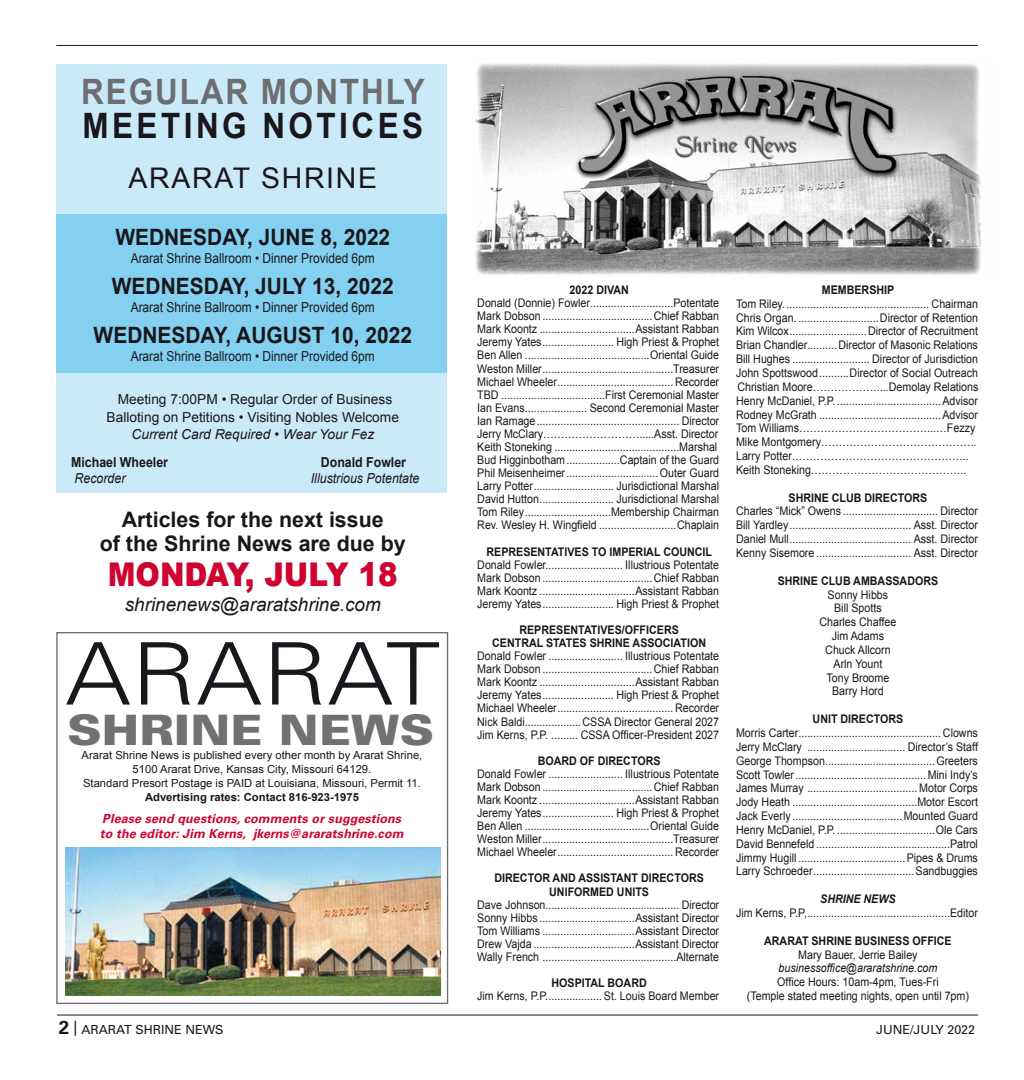
<style>
.page{position:relative;width:1024px;height:1080px;background:#fff}
.page>*{position:absolute;margin:0;border:0;box-sizing:border-box;transform-origin:0 0}
.t1{font:300 86.38px "Univers";color:#1a171c;scale:1.14 1}
.t2{font:900 42px "Univers";color:#707172;scale:1.15 1}
.t3{font:700 35px "Arial";letter-spacing:.06em;color:#6d6e70;scale:.9 1}
.t4{font:700 35px "Arial";letter-spacing:.11em;color:#1a171c;scale:.9 1}
.t5{font:900 32.75px "Arial";color:#ce032f;scale:.9 1}
.t6{font:28.5px "Arial";letter-spacing:.06em;color:#1a171c}
.t7{font:700 22.5px "Arial";color:#1a171c;scale:.93 1}
.t8{font:700 21.38px/23.8px "Arial";color:#1a171c;text-align:center}
.t9{font:italic 18.88px "Arial";color:#1a171c}
.t10{font:13.75px "Arial";color:#1a171c;scale:.87 1}
.t11{font:13.75px/17.5px "Arial";color:#1a171c;text-align:center}
.t12{font:italic 13.75px "Arial";color:#1a171c}
.t13{font:italic 13.75px "Arial";color:#1a171c;scale:.9 1}
.t14{font:700 13.75px "Arial";color:#1a171c;scale:.9 1}
.t15{font:italic 700 12.5px/15px "Univers LT Std";letter-spacing:.01em;color:#ce032f}
.t16{font:12.5px "Univers";color:#1a171c}
.t17{font:11.88px/13.1px "Arial";color:#1a171c;text-align:justify;scale:.9 1}
.t18{font:700 11.88px/13.1px "Arial";color:#1a171c;text-align:center;scale:.9 1}
.t19{font:italic 11.88px "Arial";color:#1a171c;scale:.9 1}
.t20{font:italic 700 11.88px "Arial";color:#1a171c;scale:.9 1}
.t21{font:11.12px/13.8px "Arial";color:#1a171c;text-align:center}
.t22{font:700 11.12px "Arial";color:#1a171c}
.s1{font-weight:700;font-size:18.75px}
</style>
<div class="page">
<hr style="left:57px;top:1015px;width:921px;height:1px;background:#1a171c">
<hr style="left:56px;top:45px;width:921px;height:1px;background:#1a171c">
<img style="left:475px;top:63px;width:506px;height:212px">
<div style="left:56px;top:632px;width:392px;height:372px;border:1px solid #6d6e70"></div>
<img style="left:65px;top:848px;width:375px;height:147px">
<div style="left:56px;top:65px;width:391px;height:428px;background:#cbeaf9"></div>
<div style="left:56px;top:214px;width:391px;height:158px;background:#84d0f0"></div>
<h3 class="t3" style="left:81px;top:69px;width:383px">REGULAR MONTHLY</h3>
<h3 class="t4" style="left:82px;top:102px;width:380px">MEETING NOTICES</h3>
<h3 class="t6" style="left:128px;top:160px;width:250px">ARARAT SHRINE</h3>
<h3 class="t7" style="left:115px;top:223px;width:297px">WEDNESDAY, JUNE 8, 2022</h3>
<p class="t10" style="left:131px;top:249px;width:282px">Ararat Shrine Ballroom • Dinner Provided 6pm</p>
<h3 class="t7" style="left:112px;top:272px;width:305px">WEDNESDAY, JULY 13, 2022</h3>
<p class="t10" style="left:131px;top:298px;width:282px">Ararat Shrine Ballroom • Dinner Provided 6pm</p>
<h3 class="t7" style="left:94px;top:320px;width:344px">WEDNESDAY, AUGUST 10, 2022</h3>
<p class="t10" style="left:131px;top:347px;width:282px">Ararat Shrine Ballroom • Dinner Provided 6pm</p>
<p class="t11" style="left:107px;top:391px;width:294px">Meeting 7:00PM • Regular Order of Business<br>Balloting on Petitions • Visiting Nobles Welcome</p>
<p class="t12" style="left:131px;top:426px;width:244px">Current Card Required • Wear Your Fez</p>
<p class="t14" style="left:71px;top:453px;width:109px">Michael Wheeler</p>
<p class="t14" style="left:321px;top:453px;width:96px">Donald Fowler</p>
<p class="t13" style="left:75px;top:469px;width:58px">Recorder</p>
<p class="t13" style="left:311px;top:469px;width:122px">Illustrious Potentate</p>
<h3 class="t8" style="left:100px;top:508px;width:308px">Articles for the next issue<br>of the Shrine News are due by</h3>
<h3 class="t5" style="left:108px;top:551px;width:324px">MONDAY, JULY 18</h3>
<h3 class="t9" style="left:125px;top:592px;width:257px">shrinenews@araratshrine.com</h3>
<h1 class="t1" style="left:65px;top:622px;width:331px">ARARAT</h1>
<h2 class="t2" style="left:67px;top:703px;width:321px">SHRINE NEWS</h2>
<p class="t21" style="left:82px;top:749px;width:342px">Ararat Shrine News is published every other month by Ararat Shrine,<br>5100 Ararat Drive, Kansas City, Missouri 64129.<br>Standard Presort Postage is PAID at Louisiana, Missouri, Permit 11.</p>
<p class="t22" style="left:145px;top:790px;width:215px">Advertising rates: Contact 816-923-1975</p>
<p class="t15" style="left:100px;top:811px;width:305px">Please send questions, comments or suggestions to the editor: Jim Kerns, jkerns@araratshrine.com</p>
<p class="t18" style="left:569px;top:284px;width:67px">2022 DIVAN</p>
<p class="t17" style="left:477px;top:297px;width:270px;text-align:left">Donald (Donnie) Fowler............................Potentate Mark Dobson .....................................Chief Rabban Mark Koontz ................................Assistant Rabban Jeremy Yates........................ High Priest &amp; Prophet Ben Allen ..........................................Oriental Guide Weston Miller............................................Treasurer Michael Wheeler....................................... Recorder TBD ...................................First Ceremonial Master Ian Evans..................... Second Ceremonial Master Ian Ramage................................................ Director Jerry McClary……………………….....Asst. Director Keith Stoneking ..........................................Marshal Bud Higginbotham..................Captain of the Guard Phil Meisenheimer...............................Outer Guard Larry Potter........................... Jurisdictional Marshal David Hutton......................... Jurisdictional Marshal Tom Riley.............................Membership Chairman Rev. Wesley H. Wingfield ..........................Chaplain</p>
<p class="t18" style="left:486px;top:545px;width:252px">REPRESENTATIVES TO IMPERIAL COUNCIL</p>
<p class="t17" style="left:477px;top:558px;width:270px">Donald Fowler.......................... Illustrious Potentate Mark Dobson .....................................Chief Rabban Mark Koontz ................................Assistant Rabban Jeremy Yates........................ High Priest &amp; Prophet</p>
<p class="t18" style="left:492px;top:624px;width:239px">REPRESENTATIVES/OFFICERS<br>CENTRAL STATES SHRINE ASSOCIATION</p>
<p class="t17" style="left:477px;top:650px;width:270px">Donald Fowler ......................... Illustrious Potentate Mark Dobson .....................................Chief Rabban Mark Koontz ................................Assistant Rabban Jeremy Yates........................ High Priest &amp; Prophet Michael Wheeler....................................... Recorder Nick Baldi...................CSSA Director General 2027<br>Jim Kerns, P.P. ......... CSSA Officer-President 2027</p>
<p class="t18" style="left:538px;top:754px;width:138px">BOARD OF DIRECTORS</p>
<p class="t17" style="left:477px;top:767px;width:270px">Donald Fowler ......................... Illustrious Potentate Mark Dobson .....................................Chief Rabban Mark Koontz ................................Assistant Rabban Jeremy Yates........................ High Priest &amp; Prophet Ben Allen ..........................................Oriental Guide Weston Miller............................................Treasurer Michael Wheeler....................................... Recorder</p>
<p class="t18" style="left:494px;top:872px;width:234px">DIRECTOR AND ASSISTANT DIRECTORS<br>UNIFORMED UNITS</p>
<p class="t17" style="left:477px;top:898px;width:270px">Dave Johnson............................................. Director Sonny Hibbs ................................Assistant Director Tom Williams ...............................Assistant Director Drew Vajda ..................................Assistant Director Wally French .............................................Alternate</p>
<p class="t18" style="left:551px;top:977px;width:107px">HOSPITAL BOARD</p>
<p class="t17" style="left:477px;top:990px;width:270px">Jim Kerns, P.P................... St. Louis Board Member</p>
<p class="t18" style="left:822px;top:284px;width:82px">MEMBERSHIP</p>
<p class="t17" style="left:736px;top:297px;width:271px;line-height:13.9px;text-align:left">Tom Riley................................................. Chairman Chris Organ. ...........................Director of Retention Kim Wilcox..........................Director of Recruitment Brian Chandler..........Director of Masonic Relations Bill Hughes .......................... Director of Jurisdiction John Spottswood..........Director of Social Outreach Christian Moore………………....Demolay Relations Henry McDaniel, P.P. ...................................Advisor Rodney McGrath .........................................Advisor Tom Williams………………………………...…Fezzy Mike Montgomery……………………………………..<br>Larry Potter…………………………………………..<br>Keith Stoneking……………………………………..</p>
<p class="t18" style="left:788px;top:491px;width:156px">SHRINE CLUB DIRECTORS</p>
<p class="t17" style="left:736px;top:505px;width:270px;line-height:13.9px">Charles “Mick” Owens ................................ Director Bill Yardley......................................... Asst. Director Daniel Mull......................................... Asst. Director Kenny Sisemore ................................ Asst. Director</p>
<p class="t18" style="left:777px;top:574px;width:180px">SHRINE CLUB AMBASSADORS</p>
<p class="t17" style="left:819px;top:588px;width:87px;line-height:13.9px;text-align:center">Sonny Hibbs<br>Bill Spotts<br>Charles Chaffee<br>Jim Adams<br>Chuck Allcorn<br>Arln Yount<br>Tony Broome<br>Barry Hord</p>
<p class="t18" style="left:812px;top:713px;width:102px">UNIT DIRECTORS</p>
<p class="t17" style="left:736px;top:726px;width:270px;line-height:13.9px">Morris Carter................................................ Clowns Jerry McClary ................................. Director’s Staff George Thompson.....................................Greeters Scott Towler............................................Mini Indy’s James Murray ..................................... Motor Corps Jody Heath ..........................................Motor Escort Jack Everly .....................................Mounted Guard Henry McDaniel, P.P. .................................Ole Cars David Bennefeld .............................................Patrol Jimmy Hugill ....................................Pipes &amp; Drums Larry Schroeder..................................Sandbuggies</p>
<p class="t20" style="left:820px;top:891px;width:85px">SHRINE NEWS</p>
<p class="t17" style="left:736px;top:906px;width:270px">Jim Kerns, P.P,................................................Editor</p>
<p class="t18" style="left:764px;top:934px;width:210px">ARARAT SHRINE BUSINESS OFFICE</p>
<p class="t17" style="left:798px;top:948px;width:134px">Mary Bauer, Jerrie Bailey</p>
<p class="t19" style="left:778px;top:961px;width:178px">businessoffice@araratshrine.com</p>
<p class="t17" style="left:747px;top:975px;width:248px;line-height:13.9px;text-align:center">Office Hours: 10am-4pm, Tues-Fri<br>(Temple stated meeting nights, open until 7pm)</p>
<p class="t16" style="left:59px;top:1022px;width:166px"><span class="s1">2</span> <sup>|</sup> ARARAT SHRINE NEWS</p>
<p class="t16" style="left:876px;top:1022px;width:101px">JUNE/JULY 2022</p>
</div>
